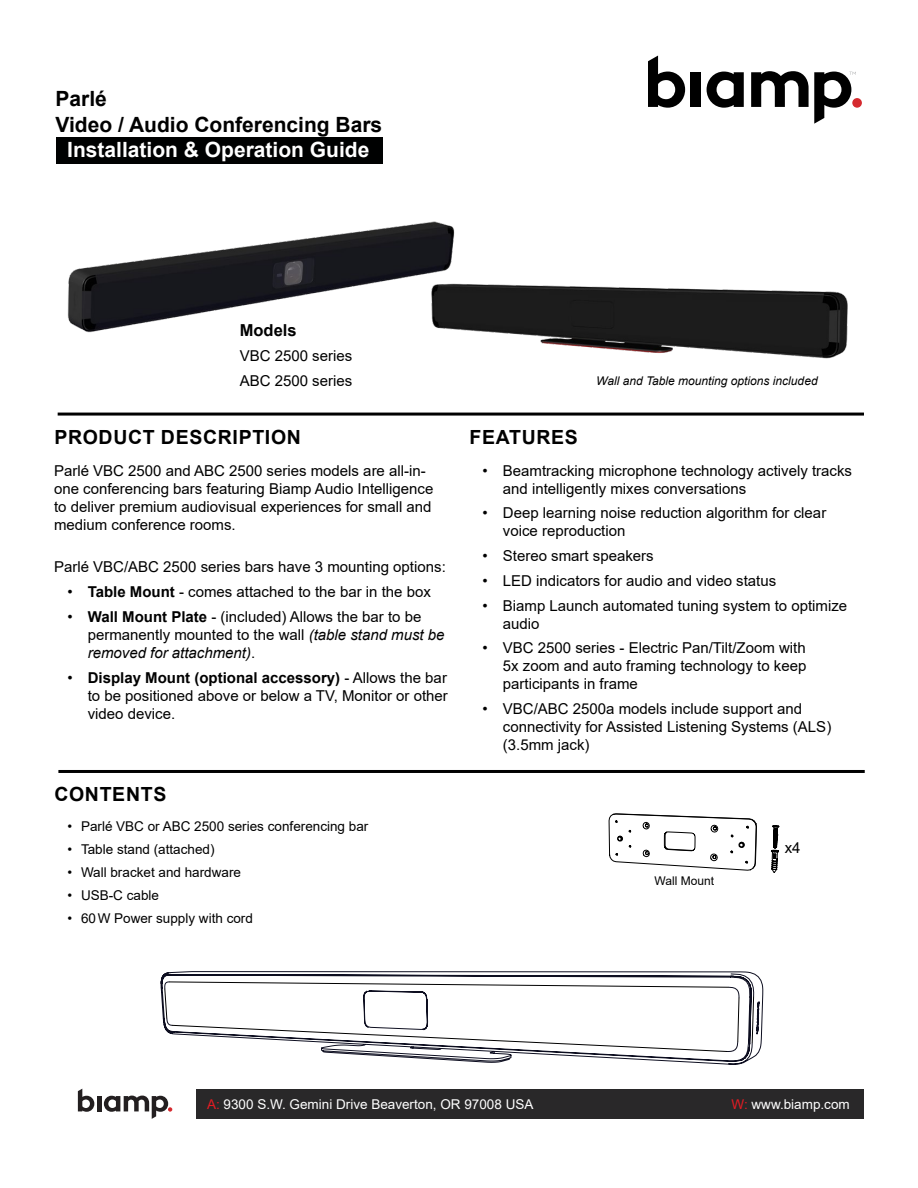
<style>
.page{position:relative;width:918px;height:1188px;background:#fff}
.page>*{position:absolute;margin:0;border:0;box-sizing:border-box;transform-origin:0 0}
.Title__type_of_doc{font:700 21px/25.5px "Arial";color:#000}
.Title__type_of_doc-2{font:700 21px "Arial";color:#fff}
.Heading__1__13pt_Bol{font:700 19.5px "Arial";letter-spacing:.035em;color:#000}
.Heading__3__11_pt{font:700 16.5px "Arial";color:#000}
.Body_Text_10pt_reg{font:15px/18px "Arial";color:#000}
.Model_numbers{font:15px "Arial";color:#000}
.t1{font:13.5px "Arial";color:#000}
.t2{font:13.5px "Arial";color:#fff}
.Callout_8pt_C{font:italic 12px "Arial";color:#000}
.Callout_8pt_C-2{font:12px "Arial";color:#000}
.s1{font-weight:700}
.s2{font-style:italic}
.s3{color:#e31b23}
</style>
<div class="page">
<svg style="left:648px;top:56px;width:37px;height:52px"></svg>
<div style="left:691px;top:72px;width:10px;height:35px;background:#000"></div>
<svg style="left:707px;top:72px;width:37px;height:36px"></svg>
<div style="left:852px;top:98px;width:10px;height:10px;background:#d52a2f;border-radius:50%"></div>
<svg style="left:751px;top:71px;width:105px;height:53px"></svg>
<svg style="left:78px;top:1089px;width:16px;height:23px"></svg>
<hr style="left:97px;top:1096px;width:4px;height:15px;background:#231f20">
<svg style="left:104px;top:1096px;width:68px;height:23px"></svg>
<div style="left:197px;top:1089px;width:667px;height:30px;background:#292829"></div>
<hr style="left:58px;top:413px;width:806px;height:3px;background:#000">
<hr style="left:58px;top:770px;width:807px;height:3px;background:#000">
<div style="left:56px;top:137px;width:326px;height:27px;background:#000101"></div>
<img style="left:472px;top:284px;width:376px;height:75px">
<img style="left:67px;top:221px;width:405px;height:112px">
<svg style="left:161px;top:971px;width:602px;height:94px"></svg>
<svg style="left:164px;top:982px;width:590px;height:70px"></svg>
<svg style="left:771px;top:826px;width:9px;height:47px"></svg>
<svg style="left:609px;top:814px;width:148px;height:57px"></svg>
<p class="Title__type_of_doc" style="left:56px;top:86px;width:328px">Parlé<br>Video / Audio Conferencing Bars</p>
<p class="Title__type_of_doc-2" style="left:67px;top:135px;width:304px">Installation &amp; Operation Guide</p>
<p class="Heading__3__11_pt" style="left:240px;top:319px;width:58px">Models</p>
<p class="Model_numbers" style="left:240px;top:345px;width:114px">VBC 2500 series</p>
<p class="Model_numbers" style="left:240px;top:370px;width:114px">ABC 2500 series</p>
<p class="Callout_8pt_C" style="left:596px;top:373px;width:223px">Wall and Table mounting options included</p>
<p class="Heading__1__13pt_Bol" style="left:54px;top:423px;width:248px">PRODUCT DESCRIPTION</p>
<p class="Body_Text_10pt_reg" style="left:54px;top:461px;width:381px">Parlé VBC 2500 and ABC 2500 series models are all-in&shy;one conferencing bars featuring Biamp Audio Intelligence to deliver premium audiovisual experiences for small and medium conference rooms.</p>
<p class="Body_Text_10pt_reg" style="left:54px;top:558px;width:393px">Parlé VBC/ABC 2500 series bars have 3 mounting options:</p>
<p class="Body_Text_10pt_reg" style="left:68px;top:583px;width:365px">• <span class="s1">Table Mount</span> - comes attached to the bar in the box</p>
<p class="Body_Text_10pt_reg" style="left:88px;top:607px;width:358px;text-indent:-20px">• <span class="s1">Wall Mount Plate</span> - (included) Allows the bar to be permanently mounted to the wall <span class="s2">(table stand must be removed for attachment)</span>.</p>
<p class="Body_Text_10pt_reg" style="left:88px;top:668px;width:362px;text-align:justify;text-indent:-20px">• <span class="s1">Display Mount (optional accessory)</span> - Allows the bar to be positioned above or below a TV, Monitor or other video device.</p>
<p class="Heading__1__13pt_Bol" style="left:54px;top:781px;width:114px">CONTENTS</p>
<p class="t1" style="left:68px;top:817px;width:302px">• Parlé VBC or ABC 2500 series conferencing bar</p>
<p class="t1" style="left:68px;top:840px;width:149px">• Table stand (attached)</p>
<p class="t1" style="left:68px;top:863px;width:175px">• Wall bracket and hardware</p>
<p class="t1" style="left:68px;top:886px;width:93px">• USB-C cable</p>
<p class="t1" style="left:68px;top:909px;width:187px">• 60W Power supply with cord</p>
<p class="Heading__1__13pt_Bol" style="left:469px;top:423px;width:110px">FEATURES</p>
<p class="Body_Text_10pt_reg" style="left:503px;top:461px;width:351px;text-indent:-20px">• Beamtracking microphone technology actively tracks and intelligently mixes conversations</p>
<p class="Body_Text_10pt_reg" style="left:503px;top:504px;width:325px;text-indent:-20px">• Deep learning noise reduction algorithm for clear voice reproduction</p>
<p class="Body_Text_10pt_reg" style="left:483px;top:547px;width:173px">• Stereo smart speakers</p>
<p class="Body_Text_10pt_reg" style="left:483px;top:571px;width:295px">• LED indicators for audio and video status</p>
<p class="Body_Text_10pt_reg" style="left:503px;top:596px;width:346px;text-indent:-20px">• Biamp Launch automated tuning system to optimize audio</p>
<p class="Body_Text_10pt_reg" style="left:503px;top:639px;width:305px;text-align:justify;text-indent:-20px">• VBC 2500 series - Electric Pan/Tilt/Zoom with 5x zoom and auto framing technology to keep participants in frame</p>
<p class="Body_Text_10pt_reg" style="left:503px;top:700px;width:330px;text-indent:-20px">• VBC/ABC 2500a models include support and connectivity for Assisted Listening Systems (ALS) (3.5mm jack)</p>
<p class="Callout_8pt_C-2" style="left:655px;top:873px;width:61px">Wall Mount</p>
<p class="Body_Text_10pt_reg" style="left:785px;top:839px;width:17px">x4</p>
<p class="t2" style="left:207px;top:1095px;width:328px"><span class="s3">A:</span> 9300 S.W. Gemini Drive Beaverton, OR 97008 USA</p>
<p class="t2" style="left:732px;top:1095px;width:120px"><span class="s3">W:</span> www.biamp.com</p>
</div>
